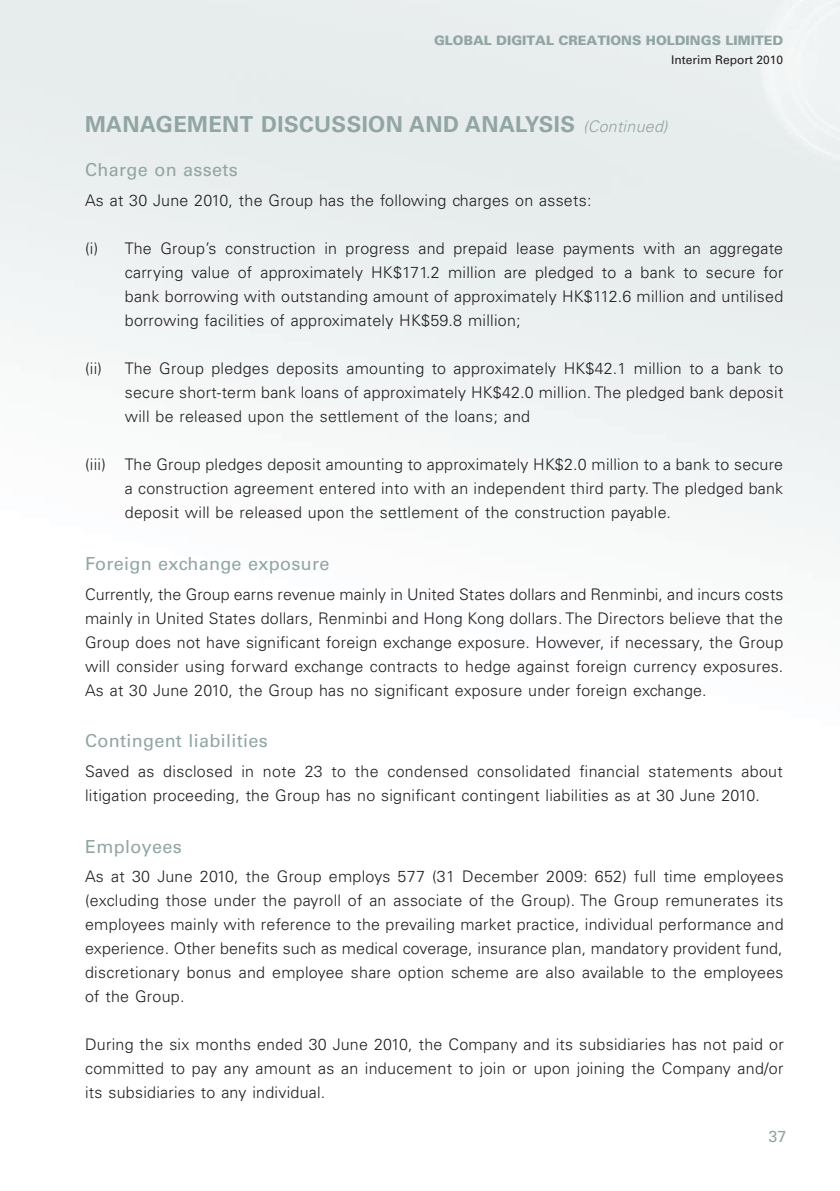
<style>
.page{position:relative;width:840px;height:1191px;background:#fff}
.page>*{position:absolute;margin:0;border:0;box-sizing:border-box;transform-origin:0 0}
.t1{font:700 22px "Univers LT Std";letter-spacing:.015em;color:#91a5a4}
.t2{font:18px "Univers LT Std";letter-spacing:.015em;color:#91a5a4}
.t3{font:300 16px/24px "Univers LT Std";letter-spacing:.015em;color:#231f20;text-align:justify}
.t4{font:16px "Univers LT Std";color:#91a5a4}
.t5{font:900 13px "Univers LT Std";color:#91a5a4}
.t6{font:12px "Univers LT Std";color:#231f20}
.s1{font-weight:300;font-style:italic;font-size:16px}
</style>
<div class="page">
<p class="t5" style="left:434px;top:32px;width:349px">GLOBAL DIGITAL CREATIONS HOLDINGS LIMITED</p>
<p class="t6" style="left:670px;top:52px;width:114px">Interim Report 201 0</p>
<h1 class="t1" style="left:85px;top:111px;width:583px">MANAGEMENT DISCUSSION AND ANALYSIS <span class="s1">(Continued)</span></h1>
<p class="t2" style="left:85px;top:159px;width:154px">Charge on assets</p>
<p class="t3" style="left:85px;top:188px;width:507px">As at 30 June 2010, the Group has the following charges on assets:</p>
<p class="t3" style="left:125px;top:236px;width:659px;text-indent:-40px">(i) The Group’s construction in progress and prepaid lease payments with an aggregate carrying value of approximately HK$171.2 million are pledged to a bank to secure for bank borrowing with outstanding amount of approximately HK$112.6 million and untilised borrowing facilities of approximately HK$59.8 million;</p>
<p class="t3" style="left:125px;top:356px;width:659px;text-indent:-40px">(ii) The Group pledges deposits amounting to approximately HK$42. 1 million to a bank to secure short-term bank loans of approximately HK$42. 0 million. The pledged bank deposit will be released upon the settlement of the loans; and</p>
<p class="t3" style="left:125px;top:452px;width:659px;text-indent:-40px">(iii) The Group pledges deposit amounting to approximately HK$2.0 million to a bank to secure a construction agreement entered into with an independent third party. The pledged bank deposit will be released upon the settlement of the construction payable.</p>
<p class="t2" style="left:85px;top:553px;width:246px">Foreign exchange exposure</p>
<p class="t3" style="left:85px;top:582px;width:699px;text-align:left">Currently, the Group earns revenue mainly in United States dollars and Renminbi, and incurs costs mainly in United States dollars, Renminbi and Hong Kong dollars. The Directors believe that the Group does not have significant foreign exchange exposure. However, if necessary, the Group will consider using forward exchange contracts to hedge against foreign currency exposures.<br>As at 30 June 2010, the Group has no significant exposure under foreign exchange.</p>
<p class="t2" style="left:85px;top:730px;width:184px">Contingent liabilities</p>
<p class="t3" style="left:85px;top:759px;width:698px">Saved as disclosed in note 23 to the condensed consolidated financial statements about litigation proceeding, the Group has no significant contingent liabilities as at 30 June 2010.</p>
<p class="t2" style="left:85px;top:835px;width:98px">Employees</p>
<p class="t3" style="left:85px;top:864px;width:699px">As at 30 June 2010, the Group employs 577 (31 December 2009: 652) full time employees (excluding those under the payroll of an associate of the Group). The Group remunerates its employees mainly with reference to the prevailing market practice, individual performance and experience. Other benefits such as medical coverage, insurance plan, mandatory provident fund, discretionary bonus and employee share option scheme are also available to the employees of the Group.</p>
<p class="t3" style="left:85px;top:1032px;width:699px">During the six months ended 30 June 2010, the Company and its subsidiaries has not paid or committed to pay any amount as an inducement to join or upon joining the Company and/or its subsidiaries to any individual.</p>
<p class="t4" style="left:768px;top:1126px;width:10px">37</p>
</div>
